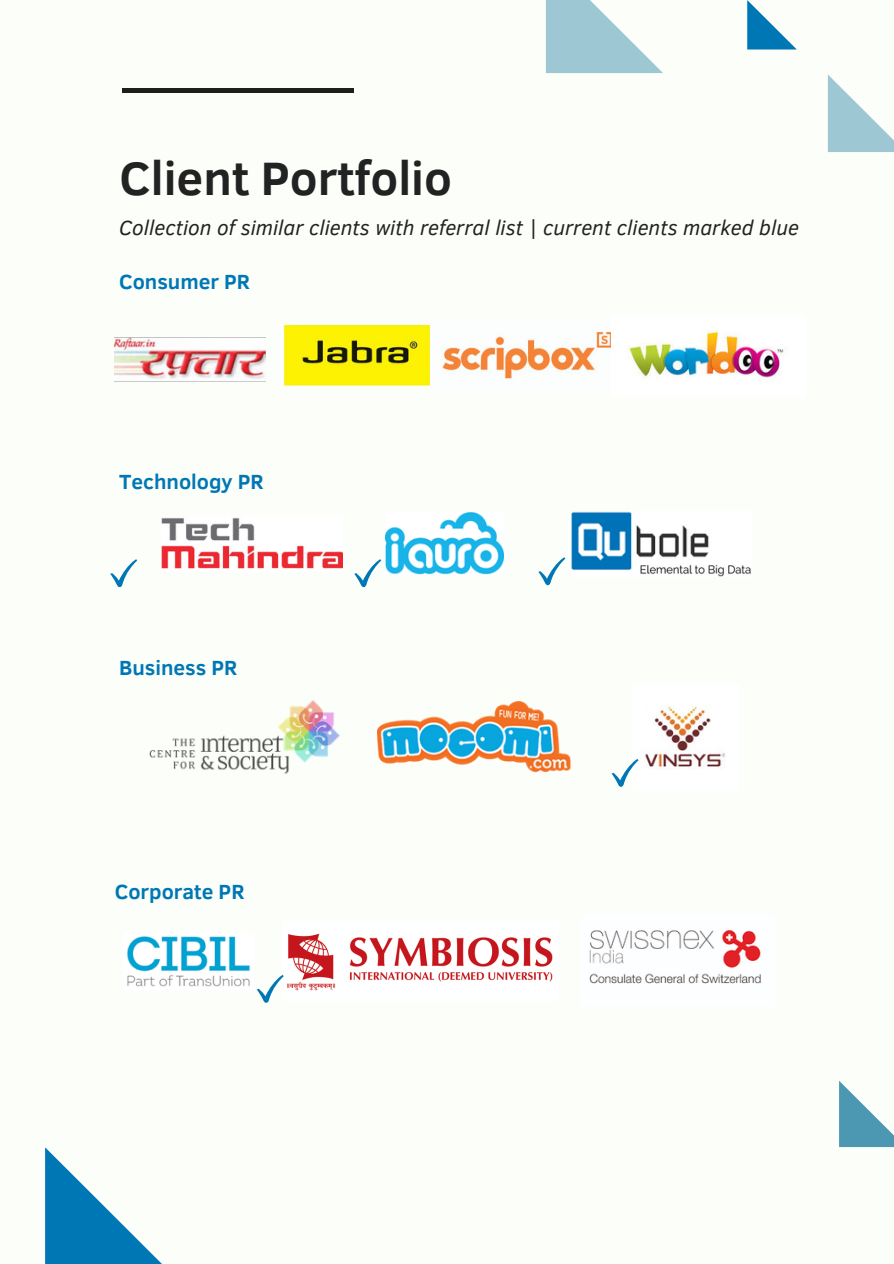
<style>
.page{position:relative;width:894px;height:1264px;background:#fff}
.page>*{position:absolute;margin:0;border:0;box-sizing:border-box;transform-origin:0 0}
.t1{font:700 48px "Clear Sans";color:#222}
.t2{font:italic 21px "Clear Sans";color:#222}
.t3{font:700 21px "Clear Sans";color:#0077b5}
</style>
<div class="page">
<div style="left:0;top:0;width:893px;height:1263px;background:#fcfff9"></div>
<svg style="left:747px;top:0;width:49px;height:50px"></svg>
<svg style="left:546px;top:0;width:117px;height:73px"></svg>
<hr style="left:122px;top:88px;width:231px;height:4px;background:#1e1e1e">
<svg style="left:827px;top:75px;width:66px;height:77px"></svg>
<svg style="left:45px;top:1147px;width:116px;height:116px"></svg>
<svg style="left:839px;top:1081px;width:54px;height:66px"></svg>
<img style="left:127px;top:936px;width:123px;height:51px">
<img style="left:284px;top:325px;width:146px;height:61px">
<img style="left:442px;top:332px;width:169px;height:47px">
<img style="left:629px;top:331px;width:155px;height:47px">
<img style="left:385px;top:512px;width:119px;height:62px">
<img style="left:161px;top:517px;width:181px;height:52px">
<img style="left:571px;top:511px;width:180px;height:65px">
<img style="left:115px;top:337px;width:150px;height:42px">
<img style="left:150px;top:700px;width:190px;height:74px">
<img style="left:377px;top:702px;width:194px;height:70px">
<img style="left:638px;top:707px;width:87px;height:60px">
<img style="left:287px;top:933px;width:266px;height:58px">
<img style="left:589px;top:930px;width:172px;height:54px">
<svg style="left:110px;top:559px;width:27px;height:28px"></svg>
<svg style="left:354px;top:559px;width:27px;height:28px"></svg>
<svg style="left:538px;top:557px;width:27px;height:28px"></svg>
<svg style="left:256px;top:975px;width:28px;height:27px"></svg>
<svg style="left:611px;top:759px;width:27px;height:27px"></svg>
<h1 class="t1" style="left:119px;top:143px;width:334px">Client Portfolio</h1>
<p class="t2" style="left:119px;top:212px;width:681px">Collection of similar clients with referral list | current clients marked blue</p>
<p class="t3" style="left:119px;top:266px;width:132px">Consumer PR</p>
<p class="t3" style="left:119px;top:466px;width:146px">Technology PR</p>
<p class="t3" style="left:119px;top:652px;width:120px">Business PR</p>
<p class="t3" style="left:115px;top:876px;width:131px">Corporate PR</p>
</div>
